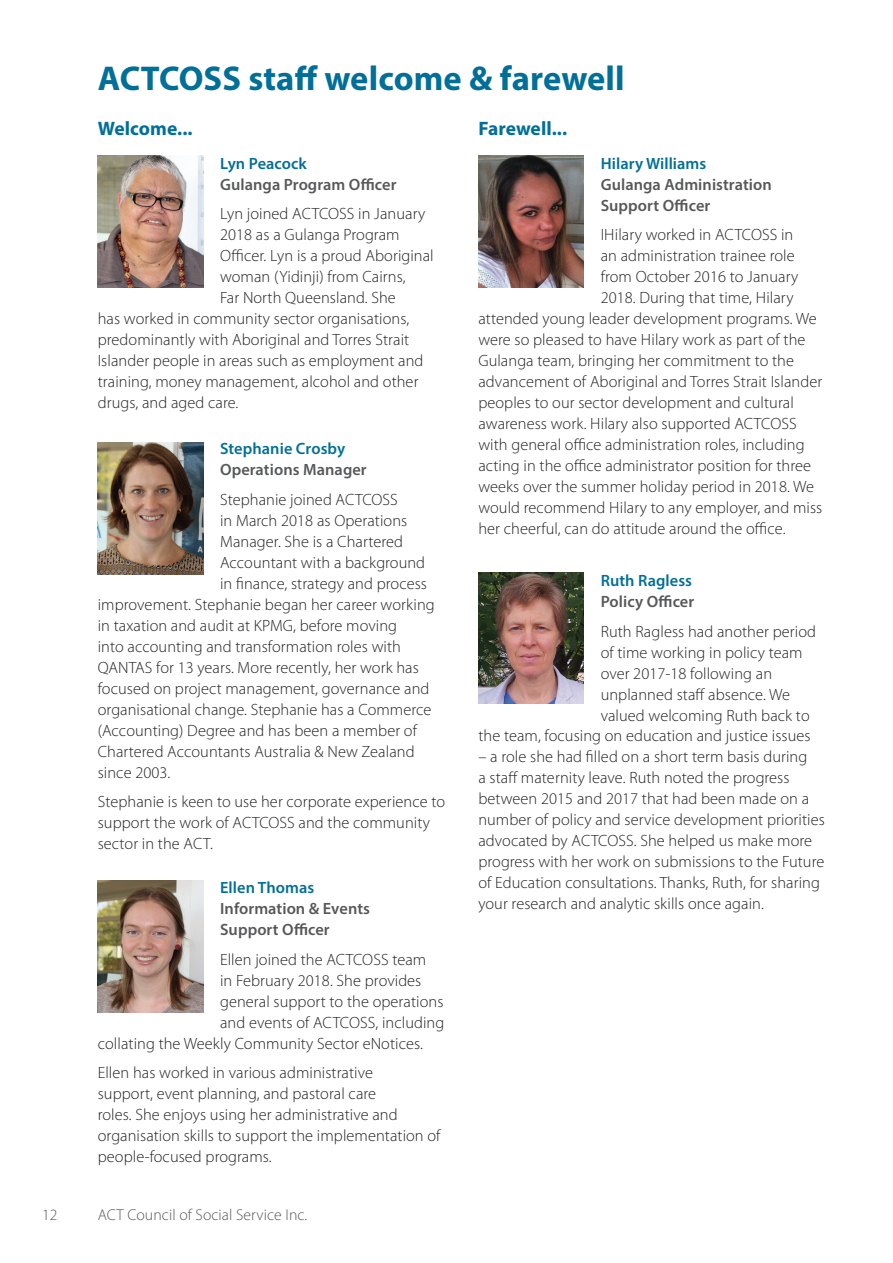
<style>
.page{position:relative;width:893px;height:1263px;background:#fff}
.page>*{position:absolute;margin:0;border:0;box-sizing:border-box;transform-origin:0 0}
.t1{font:700 34.5px "Myriad Pro";letter-spacing:.005em;color:#016f98}
.t2{font:700 19.5px "Myriad Pro";letter-spacing:.005em;color:#016f98}
.t3{font:300 16.35px/21px "Myriad Pro";letter-spacing:.005em;color:#231f20}
.t4{font:600 16.35px/21px "Myriad Pro";letter-spacing:.005em;color:#57585a}
.t5{font:600 16.35px "Myriad Pro";letter-spacing:.005em;color:#016f98}
.t6{font:300 15.75px "Myriad Pro";letter-spacing:.005em;color:#57585a}
</style>
<div class="page">
<img style="left:98px;top:156px;width:105px;height:132px">
<img style="left:478px;top:156px;width:106px;height:132px">
<img style="left:478px;top:572px;width:106px;height:132px">
<img style="left:98px;top:443px;width:105px;height:131px">
<img style="left:98px;top:880px;width:105px;height:132px">
<h1 class="t1" style="left:98px;top:56px;width:528px">ACTCOSS staff welcome &amp; farewell</h1>
<p class="t2" style="left:478px;top:115px;width:90px">Farewell...</p>
<p class="t5" style="left:601px;top:153px;width:107px">Hilary Williams</p>
<p class="t4" style="left:601px;top:173px;width:173px">Gulanga Administration<br>Support Officer</p>
<p class="t3" style="left:601px;top:224px;width:194px">IHilary worked in ACTCOSS in</p>
<p class="t3" style="left:601px;top:245px;width:196px">an administration trainee role</p>
<p class="t3" style="left:601px;top:266px;width:199px">from October 2016 to January</p>
<p class="t3" style="left:601px;top:287px;width:194px">2018. During that time, Hilary</p>
<p class="t3" style="left:478px;top:308px;width:340px">attended young leader development programs. We</p>
<p class="t3" style="left:478px;top:329px;width:329px">were so pleased to have Hilary work as part of the</p>
<p class="t3" style="left:478px;top:350px;width:317px">Gulanga team, bringing her commitment to the</p>
<p class="t3" style="left:478px;top:371px;width:345px">advancement of Aboriginal and Torres Strait Islander</p>
<p class="t3" style="left:478px;top:392px;width:317px">peoples to our sector development and cultural</p>
<p class="t3" style="left:478px;top:413px;width:320px">awareness work. Hilary also supported ACTCOSS</p>
<p class="t3" style="left:478px;top:434px;width:328px">with general office administration roles, including</p>
<p class="t3" style="left:478px;top:455px;width:334px">acting in the office administrator position for three</p>
<p class="t3" style="left:478px;top:476px;width:337px">weeks over the summer holiday period in 2018. We</p>
<p class="t3" style="left:478px;top:497px;width:345px">would recommend Hilary to any employer, and miss</p>
<p class="t3" style="left:478px;top:518px;width:309px">her cheerful, can do attitude around the office.</p>
<p class="t5" style="left:601px;top:570px;width:93px">Ruth Ragless</p>
<p class="t4" style="left:601px;top:591px;width:95px">Policy Officer</p>
<p class="t3" style="left:601px;top:620px;width:217px">Ruth Ragless had another period</p>
<p class="t3" style="left:601px;top:641px;width:204px">of time working in policy team</p>
<p class="t3" style="left:601px;top:662px;width:173px">over 2017-18 following an</p>
<p class="t3" style="left:601px;top:683px;width:191px">unplanned staff absence. We</p>
<p class="t3" style="left:601px;top:704px;width:211px">valued welcoming Ruth back to</p>
<p class="t3" style="left:478px;top:725px;width:334px">the team, focusing on education and justice issues</p>
<p class="t3" style="left:478px;top:746px;width:348px">– a role she had filled on a short term basis during<br>a staff maternity leave. Ruth noted the progress between 2015 and 2017 that had been made on a number of policy and service development priorities advocated by ACTCOSS. She helped us make more progress with her work on submissions to the Future of Education consultations. Thanks, Ruth, for sharing your research and analytic skills once again.</p>
<p class="t2" style="left:98px;top:115px;width:96px">Welcome...</p>
<p class="t5" style="left:220px;top:153px;width:88px">Lyn Peacock</p>
<p class="t4" style="left:220px;top:173px;width:178px">Gulanga Program Officer</p>
<p class="t3" style="left:220px;top:203px;width:207px">Lyn joined ACTCOSS in January</p>
<p class="t3" style="left:220px;top:224px;width:181px">2018 as a Gulanga Program</p>
<p class="t3" style="left:220px;top:245px;width:215px">Officer. Lyn is a proud Aboriginal</p>
<p class="t3" style="left:220px;top:266px;width:187px">woman (Yidinji) from Cairns,</p>
<p class="t3" style="left:220px;top:287px;width:177px">Far North Queensland. She</p>
<p class="t3" style="left:98px;top:308px;width:313px">has worked in community sector organisations,</p>
<p class="t3" style="left:98px;top:329px;width:313px">predominantly with Aboriginal and Torres Strait</p>
<p class="t3" style="left:98px;top:350px;width:327px">Islander people in areas such as employment and</p>
<p class="t3" style="left:98px;top:371px;width:322px">training, money management, alcohol and other</p>
<p class="t3" style="left:98px;top:392px;width:142px">drugs, and aged care.</p>
<p class="t5" style="left:220px;top:438px;width:127px">Stephanie Crosby</p>
<p class="t4" style="left:220px;top:459px;width:148px">Operations Manager</p>
<p class="t3" style="left:220px;top:489px;width:179px">Stephanie joined ACTCOSS</p>
<p class="t3" style="left:220px;top:510px;width:189px">in March 2018 as Operations</p>
<p class="t3" style="left:220px;top:531px;width:184px">Manager. She is a Chartered</p>
<p class="t3" style="left:220px;top:552px;width:207px">Accountant with a background</p>
<p class="t3" style="left:220px;top:573px;width:208px">in finance, strategy and process</p>
<p class="t3" style="left:98px;top:594px;width:339px">improvement. Stephanie began her career working</p>
<p class="t3" style="left:98px;top:615px;width:301px">in taxation and audit at KPMG, before moving</p>
<p class="t3" style="left:98px;top:636px;width:305px">into accounting and transformation roles with</p>
<p class="t3" style="left:98px;top:657px;width:323px">QANTAS for 13 years. More recently, her work has</p>
<p class="t3" style="left:98px;top:678px;width:333px">focused on project management, governance and</p>
<p class="t3" style="left:98px;top:699px;width:335px">organisational change. Stephanie has a Commerce</p>
<p class="t3" style="left:98px;top:720px;width:321px">(Accounting) Degree and has been a member of</p>
<p class="t3" style="left:98px;top:741px;width:318px">Chartered Accountants Australia &amp; New Zealand</p>
<p class="t3" style="left:98px;top:762px;width:74px">since 2003.</p>
<p class="t3" style="left:98px;top:791px;width:349px">Stephanie is keen to use her corporate experience to support the work of ACTCOSS and the community sector in the ACT.</p>
<p class="t5" style="left:220px;top:877px;width:96px">Ellen Thomas</p>
<p class="t4" style="left:220px;top:898px;width:151px">Information &amp; Events<br>Support Officer</p>
<p class="t3" style="left:220px;top:949px;width:208px">Ellen joined the ACTCOSS team</p>
<p class="t3" style="left:220px;top:970px;width:203px">in February 2018. She provides</p>
<p class="t3" style="left:220px;top:991px;width:225px">general support to the operations</p>
<p class="t3" style="left:220px;top:1012px;width:226px">and events of ACTCOSS, including</p>
<p class="t3" style="left:98px;top:1033px;width:327px">collating the Weekly Community Sector eNotices.</p>
<p class="t3" style="left:98px;top:1062px;width:344px">Ellen has worked in various administrative<br>support, event planning, and pastoral care<br>roles. She enjoys using her administrative and organisation skills to support the implementation of people-focused programs.</p>
<p class="t6" style="left:42px;top:1206px;width:17px">12</p>
<p class="t6" style="left:98px;top:1206px;width:211px">ACT Council of Social Service Inc.</p>
</div>
